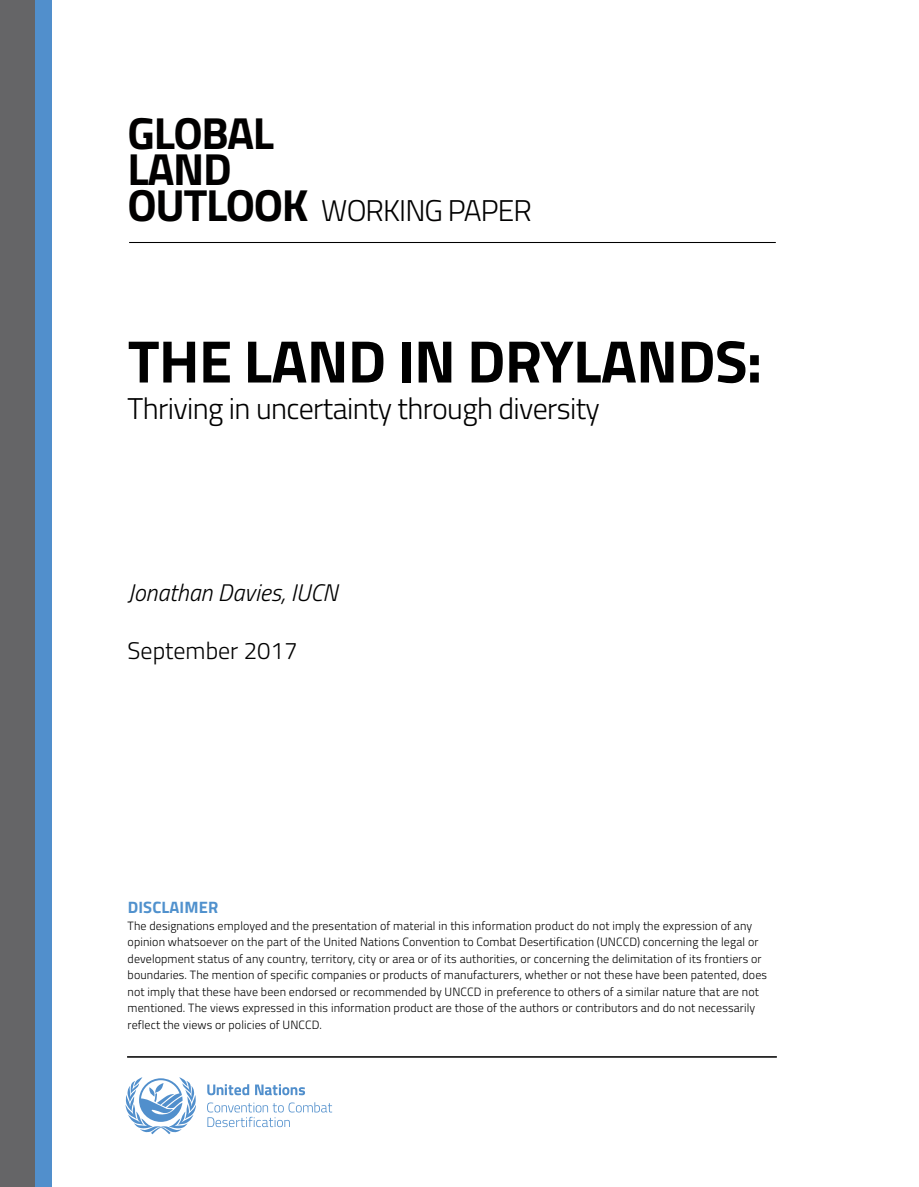
<style>
.page{position:relative;width:919px;height:1187px;background:#fff}
.page>*{position:absolute;margin:0;border:0;box-sizing:border-box;transform-origin:0 0}
.document_title{font:700 60px "Titillium";letter-spacing:-.01em;color:#000}
.Global_Land_Outlook{font:700 45px "Titillium";letter-spacing:-.03em;color:#010000}
.document_standfirst{font:300 30px "Titillium";letter-spacing:-.02em;color:#000}
.Global_Land_Outlook-2{font:300 30px "Titillium";letter-spacing:-.03em;color:#010000}
.authors_italic{font:italic 300 24px "Titillium";color:#000}
.authors_italic-2{font:300 24px "Titillium";color:#000}
.t1{font:700 16.5px "Titillium";letter-spacing:.01em;color:#5091cd}
.body_text_titillium{font:300 12px/16.5px "Titillium";letter-spacing:.01em;color:#000}
.s1{font-weight:700;font-size:45px}
</style>
<div class="page">
<div style="left:17px;top:0;width:34px;height:1186px;background:linear-gradient(to bottom,#518fcc,#518fcc)"></div>
<svg style="left:207px;top:1084px;width:42px;height:11px"></svg>
<svg style="left:255px;top:1084px;width:50px;height:11px"></svg>
<svg style="left:207px;top:1102px;width:125px;height:24px"></svg>
<svg style="left:125px;top:1077px;width:71px;height:57px"></svg>
<hr style="left:129px;top:242px;width:646px;height:1px;background:#000">
<div style="left:0;top:0;width:34px;height:1186px;background:#656567"></div>
<hr style="left:127px;top:1056px;width:649px;height:1px;background:#000">
<p class="Global_Land_Outlook" style="left:128px;top:98px;width:148px">GLOBAL</p>
<p class="Global_Land_Outlook" style="left:128px;top:134px;width:106px">LAND</p>
<p class="Global_Land_Outlook-2" style="left:128px;top:188px;width:405px"><span class="s1">OUTLOOK</span> WORKING PAPER</p>
<p class="document_title" style="left:128px;top:315px;width:635px">THE LAND IN DRYLANDS:</p>
<p class="document_standfirst" style="left:128px;top:386px;width:474px">Thriving in uncertainty through diversity</p>
<p class="authors_italic" style="left:128px;top:575px;width:211px">Jonathan Davies, IUCN</p>
<p class="authors_italic-2" style="left:128px;top:632px;width:171px">September 2017</p>
<p class="t1" style="left:128px;top:894px;width:92px">DISCLAIMER</p>
<p class="body_text_titillium" style="left:128px;top:916px;width:641px">The designations employed and the presentation of material in this information product do not imply the expression of any opinion whatsoever on the part of the United Nations Convention to Combat Desertification (UNCCD) concerning the legal or development status of any country, territory, city or area or of its authorities, or concerning the delimitation of its frontiers or boundaries. The mention of specific companies or products of manufacturers, whether or not these have been patented, does not imply that these have been endorsed or recommended by UNCCD in preference to others of a similar nature that are not mentioned. The views expressed in this information product are those of the authors or contributors and do not necessarily reflect the views or policies of UNCCD.</p>
</div>
